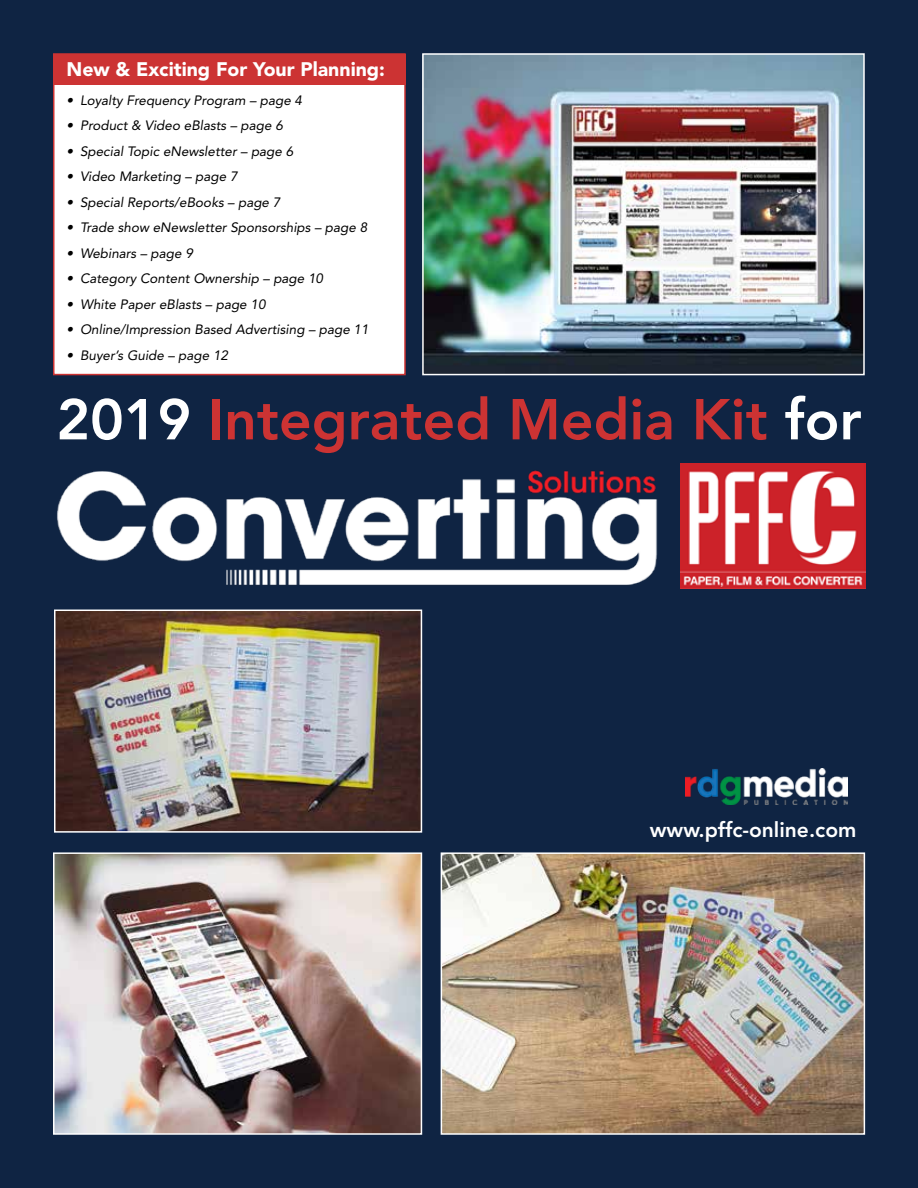
<style>
.page{position:relative;width:918px;height:1188px;background:#0f2443}
.page>*{position:absolute;margin:0;border:0;box-sizing:border-box;transform-origin:0 0}
.t1{font:800 57px "Avenir LT Std";color:#c33}
.t2{font:800 21px "Avenir LT Std";color:#fff}
.t3{font:900 19.5px "Avenir LT Std";color:#fff}
.t4{font:italic 13.5px "Avenir LT Std";color:#000}
.s1{color:#fff}
</style>
<div class="page">
<img style="left:680px;top:463px;width:185px;height:125px">
<img style="left:425px;top:56px;width:437px;height:316px">
<div style="left:422px;top:53px;width:443px;height:322px;border:2px solid #fff"></div>
<img style="left:56px;top:855px;width:363px;height:277px">
<div style="left:53px;top:852px;width:369px;height:283px;border:2px solid #fff"></div>
<div style="left:53px;top:53px;width:353px;height:322px;background:#fff;border:2px solid #c33"></div>
<img style="left:444px;top:855px;width:418px;height:277px">
<div style="left:441px;top:852px;width:424px;height:283px;border:2px solid #fff"></div>
<div style="left:54px;top:54px;width:352px;height:30px;background:#c33"></div>
<img style="left:686px;top:769px;width:162px;height:35px">
<img style="left:57px;top:613px;width:362px;height:217px">
<div style="left:54px;top:610px;width:368px;height:223px;border:2px solid #fff"></div>
<img style="left:55px;top:460px;width:607px;height:134px">
<h3 class="t3" style="left:67px;top:58px;width:320px">New &amp; Exciting For Your Planning:</h3>
<p class="t4" style="left:67px;top:92px;width:237px">• Loyalty Frequency Program – page 4</p>
<p class="t4" style="left:67px;top:118px;width:218px">• Product &amp; Video eBlasts – page 6</p>
<p class="t4" style="left:67px;top:143px;width:228px">• Special Topic eNewsletter – page 6</p>
<p class="t4" style="left:67px;top:169px;width:173px">• Video Marketing – page 7</p>
<p class="t4" style="left:67px;top:194px;width:215px">• Special Reports/eBooks – page 7</p>
<p class="t4" style="left:67px;top:220px;width:302px">• Trade show eNewsletter Sponsorships – page 8</p>
<p class="t4" style="left:67px;top:245px;width:128px">• Webinars – page 9</p>
<p class="t4" style="left:67px;top:271px;width:258px">• Category Content Ownership – page 10</p>
<p class="t4" style="left:67px;top:296px;width:201px">• White Paper eBlasts – page 10</p>
<p class="t4" style="left:67px;top:322px;width:304px">• Online/Impression Based Advertising – page 11</p>
<p class="t4" style="left:67px;top:347px;width:163px">• Buyer’s Guide – page 12</p>
<h1 class="t1" style="left:56px;top:386px;width:807px"><span class="s1">2019</span> Integrated Media Kit <span class="s1">for</span></h1>
<h2 class="t2" style="left:650px;top:817px;width:208px">www.pffc-online.com</h2>
</div>
